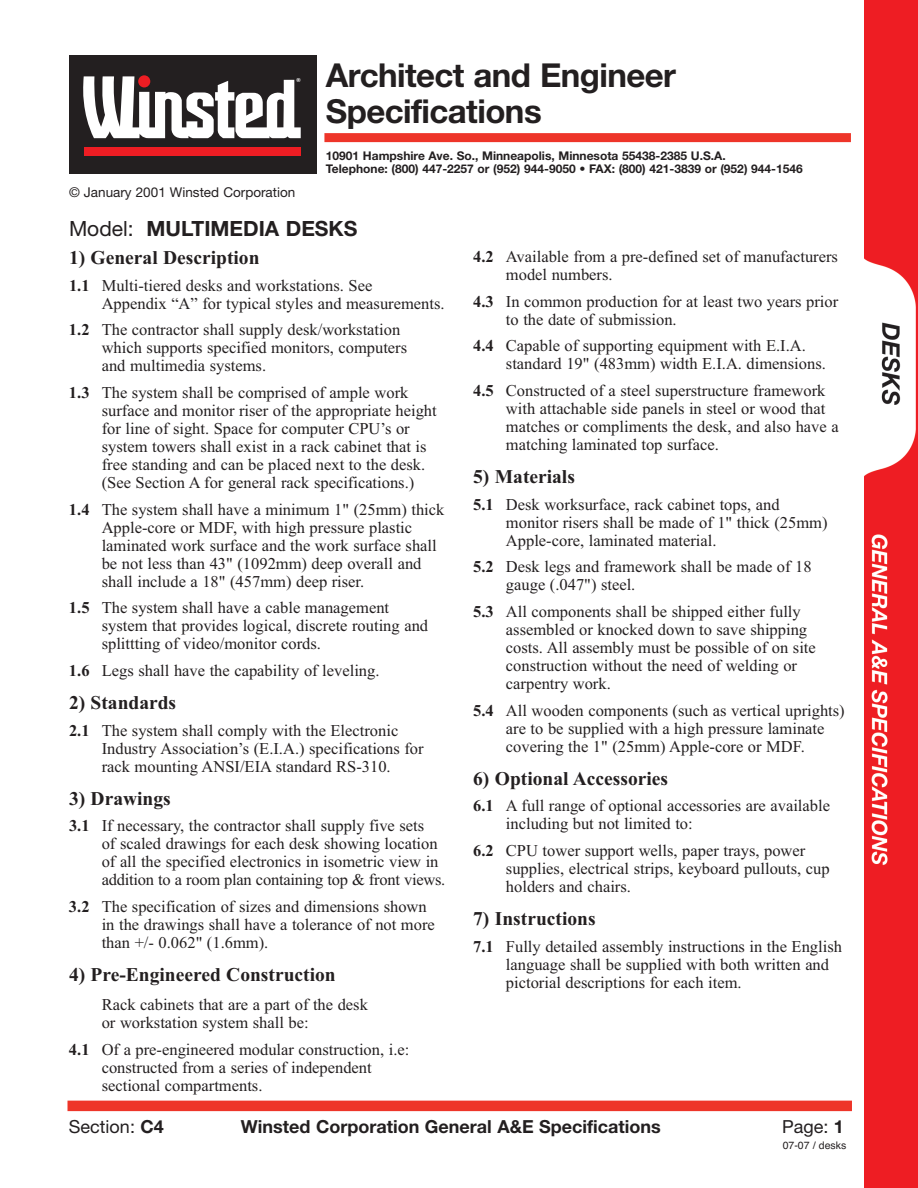
<style>
.page{position:relative;width:918px;height:1188px;background:#fff}
.page>*{position:absolute;margin:0;border:0;box-sizing:border-box;transform-origin:0 0}
.t1{font:700 33px/36px "Helvetica Neue";letter-spacing:-.015em;color:#231f20}
.t2{font:700 21px "Helvetica Neue";color:#231f20}
.t3{font:700 19.5px "Times New Roman";color:#231f20}
.t4{font:700 18px "Helvetica Neue";color:#231f20}
.t5{font:18px "Helvetica Neue";color:#231f20}
.t6{font:16.5px/18px "Times New Roman";color:#231f20}
.t7{font:13.5px "Helvetica Neue";color:#231f20}
.t8{font:700 12px/13.5px "Helvetica Neue";color:#231f20}
.t9{font:10.5px "Helvetica";color:#231f20}
.t10{font:700 5.55px "Helvetica";color:#fff}
.s1{font-weight:400}
.s2{font-weight:700}
</style>
<div class="page">
<div style="left:69px;top:56px;width:247px;height:118px;background:#231f20"></div>
<svg style="left:83px;top:76px;width:218px;height:62px"></svg>
<div style="left:84px;top:147px;width:217px;height:9px;background:#ee1d23"></div>
<div style="left:324px;top:133px;width:527px;height:9px;background:#ee3529"></div>
<div style="left:68px;top:1101px;width:784px;height:10px;background:#ee3529"></div>
<img style="left:864px;top:0;width:54px;height:1188px">
<p class="t10" style="left:296px;top:75px;width:6px">®</p>
<p class="t7" style="left:69px;top:184px;width:228px">© January 2001 Winsted Corporation</p>
<h1 class="t1" style="left:326px;top:56px;width:352px">Architect and Engineer<br>Specifications</h1>
<p class="t8" style="left:326px;top:149px;width:478px">10901 Hampshire Ave. So., Minneapolis, Minnesota 55438-2385 U.S.A.<br>Telephone: (800) 447-2257 or (952) 944-9050 • FAX: (800) 421-3839 or (952) 944-1546</p>
<p class="t2" style="left:69px;top:215px;width:290px"><span class="s1">Model:</span> MULTIMEDIA DESKS</p>
<p class="t3" style="left:69px;top:246px;width:192px">1) General Description</p>
<p class="t6" style="left:102px;top:276px;width:344px;text-indent:-33px"><span class="s2">1.1</span> Multi-tiered desks and workstations. See<br>Appendix “A” for typical styles and measurements.</p>
<p class="t6" style="left:102px;top:321px;width:307px;text-indent:-33px"><span class="s2">1.2</span> The contractor shall supply desk/workstation which supports specified monitors, computers and multimedia systems.</p>
<p class="t6" style="left:102px;top:383px;width:337px;text-indent:-33px"><span class="s2">1.3</span> The system shall be comprised of ample work surface and monitor riser of the appropriate height for line of sight. Space for computer CPU’s or system towers shall exist in a rack cabinet that is free standing and can be placed next to the desk. (See Section A for general rack specifications.)</p>
<p class="t6" style="left:102px;top:500px;width:344px;text-indent:-33px"><span class="s2">1.4</span> The system shall have a minimum 1" (25mm) thick Apple-core or MDF, with high pressure plastic laminated work surface and the work surface shall be not less than 43" (1092mm) deep overall and shall include a 18" (457mm) deep riser.</p>
<p class="t6" style="left:102px;top:599px;width:328px;text-indent:-33px"><span class="s2">1.5</span> The system shall have a cable management system that provides logical, discrete routing and splittting of video/monitor cords.</p>
<p class="t6" style="left:69px;top:661px;width:312px"><span class="s2">1.6</span> Legs shall have the capability of leveling.</p>
<p class="t3" style="left:69px;top:691px;width:109px">2) Standards</p>
<p class="t6" style="left:102px;top:721px;width:323px;text-indent:-33px"><span class="s2">2.1</span> The system shall comply with the Electronic<br>Industry Association’s (E.I.A.) specifications for rack mounting ANSI/EIA standard RS-310.</p>
<p class="t3" style="left:69px;top:787px;width:103px">3) Drawings</p>
<p class="t6" style="left:102px;top:817px;width:345px;text-indent:-33px"><span class="s2">3.1</span> If necessary, the contractor shall supply five sets<br>of scaled drawings for each desk showing location of all the specified electronics in isometric view in addition to a room plan containing top &amp; front views.</p>
<p class="t6" style="left:102px;top:897px;width:335px;text-indent:-33px"><span class="s2">3.2</span> The specification of sizes and dimensions shown in the drawings shall have a tolerance of not more than +/- 0.062" (1.6mm).</p>
<p class="t3" style="left:69px;top:963px;width:268px">4) Pre-Engineered Construction</p>
<p class="t6" style="left:102px;top:995px;width:268px">Rack cabinets that are a part of the desk or workstation system shall be:</p>
<p class="t6" style="left:102px;top:1040px;width:309px;text-indent:-33px"><span class="s2">4.1</span> Of a pre-engineered modular construction, i.e: constructed from a series of independent sectional compartments.</p>
<p class="t6" style="left:506px;top:247px;width:334px;text-indent:-33px"><span class="s2">4.2</span> Available from a pre-defined set of manufacturers model numbers.</p>
<p class="t6" style="left:506px;top:292px;width:334px;text-indent:-33px"><span class="s2">4.3</span> In common production for at least two years prior to the date of submission.</p>
<p class="t6" style="left:506px;top:337px;width:321px;text-indent:-33px"><span class="s2">4.4</span> Capable of supporting equipment with E.I.A. standard 19" (483mm) width E.I.A. dimensions.</p>
<p class="t6" style="left:506px;top:381px;width:334px;text-indent:-33px"><span class="s2">4.5</span> Constructed of a steel superstructure framework with attachable side panels in steel or wood that matches or compliments the desk, and also have a matching laminated top surface.</p>
<p class="t3" style="left:473px;top:465px;width:103px">5) Materials</p>
<p class="t6" style="left:506px;top:495px;width:323px;text-indent:-33px"><span class="s2">5.1</span> Desk worksurface, rack cabinet tops, and monitor risers shall be made of 1" thick (25mm)<br>Apple-core, laminated material.</p>
<p class="t6" style="left:506px;top:558px;width:307px;text-indent:-33px"><span class="s2">5.2</span> Desk legs and framework shall be made of 18 gauge (.047") steel.</p>
<p class="t6" style="left:506px;top:602px;width:311px;text-indent:-33px"><span class="s2">5.3</span> All components shall be shipped either fully assembled or knocked down to save shipping costs. All assembly must be possible of on site construction without the need of welding or carpentry work.</p>
<p class="t6" style="left:506px;top:701px;width:340px;text-indent:-33px"><span class="s2">5.4</span> All wooden components (such as vertical uprights) are to be supplied with a high pressure laminate covering the 1" (25mm) Apple-core or MDF.</p>
<p class="t3" style="left:473px;top:767px;width:196px">6) Optional Accessories</p>
<p class="t6" style="left:506px;top:797px;width:326px;text-indent:-33px"><span class="s2">6.1</span> A full range of optional accessories are available including but not limited to:</p>
<p class="t6" style="left:506px;top:841px;width:325px;text-indent:-33px"><span class="s2">6.2</span> CPU tower support wells, paper trays, power supplies, electrical strips, keyboard pullouts, cup holders and chairs.</p>
<p class="t3" style="left:473px;top:907px;width:124px">7) Instructions</p>
<p class="t6" style="left:506px;top:937px;width:338px;text-indent:-33px"><span class="s2">7.1</span> Fully detailed assembly instructions in the English language shall be supplied with both written and pictorial descriptions for each item.</p>
<p class="t5" style="left:69px;top:1116px;width:96px">Section: <span class="s2">C4</span></p>
<p class="t4" style="left:241px;top:1116px;width:421px">Winsted Corporation General A&amp;E Specifications</p>
<p class="t5" style="left:782px;top:1116px;width:63px">Page: <span class="s2">1</span></p>
<p class="t9" style="left:783px;top:1139px;width:65px">07-07 / desks</p>
</div>
